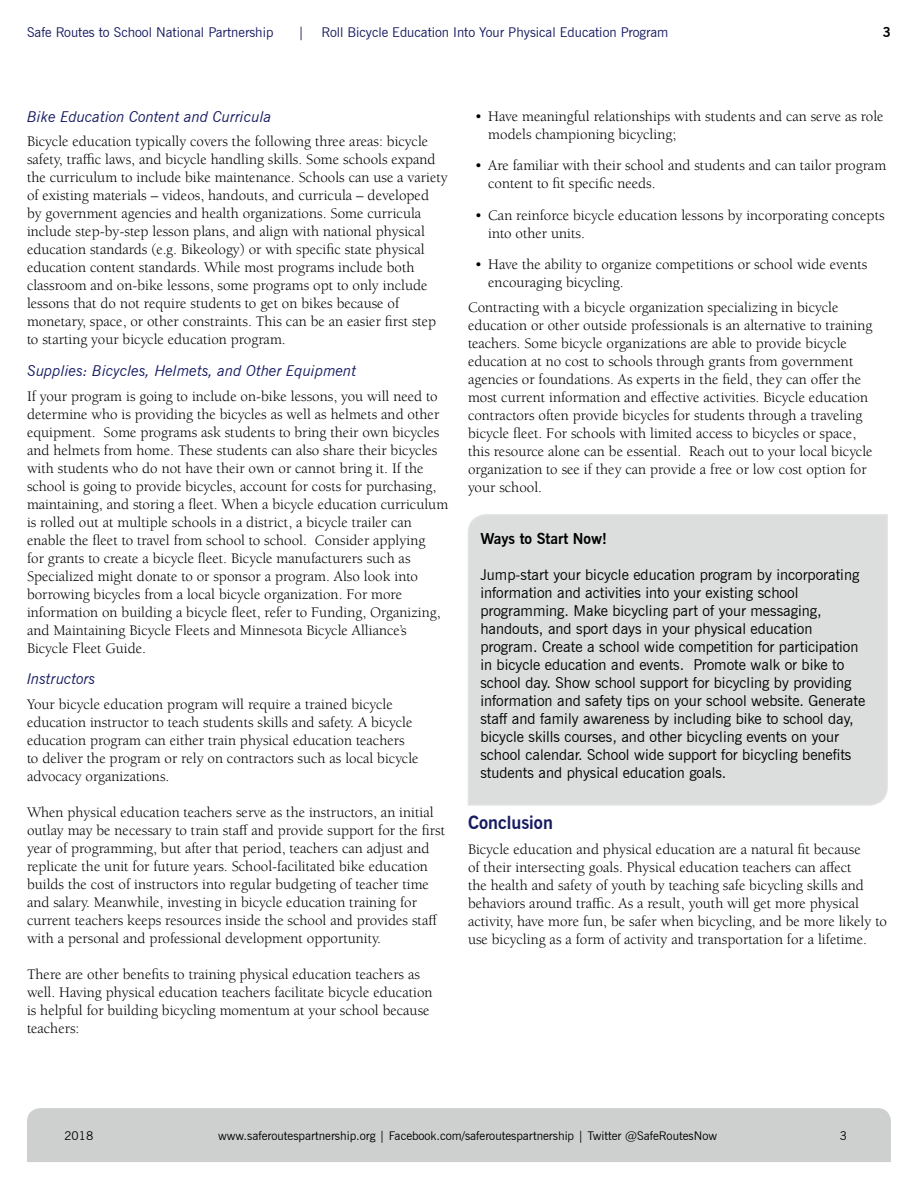
<style>
.page{position:relative;width:918px;height:1188px;background:#fff}
.page>*{position:absolute;margin:0;border:0;box-sizing:border-box;transform-origin:0 0}
.t1{font:700 18px "News Gothic BT";color:#171b60}
.t2{font:15px/18px "Berkeley Std";color:#000}
.t3{font:15px/18px "News Gothic BT";color:#000}
.t4{font:italic 15px "News Gothic BT";color:#171b60}
.t5{font:700 15px "News Gothic BT";color:#000}
.t6{font:13.5px "News Gothic BT";color:#171b60}
.t7{font:700 13.5px "News Gothic BT";color:#000}
.t8{font:12px "News Gothic BT";color:#000}
</style>
<div class="page">
<div style="left:27px;top:1108px;width:864px;height:54px;background:#ced0d0"></div>
<div style="left:467px;top:514px;width:421px;height:292px;background:#dcdddd"></div>
<p class="t6" style="left:27px;top:24px;width:248px">Safe Routes to School National Partnership</p>
<p class="t6" style="left:298px;top:24px;width:8px">|</p>
<p class="t6" style="left:321px;top:24px;width:349px">Roll Bicycle Education Into Your Physical Education Program</p>
<p class="t7" style="left:883px;top:24px;width:10px">3</p>
<p class="t4" style="left:27px;top:107px;width:246px">Bike Education Content and Curricula</p>
<p class="t2" style="left:27px;top:133px;width:422px">Bicycle education typically covers the following three areas: bicycle safety, traffic laws, and bicycle handling skills. Some schools expand the curriculum to include bike maintenance. Schools can use a variety of existing materials – videos, handouts, and curricula – developed<br>by government agencies and health organizations. Some curricula include step-by-step lesson plans, and align with national physical education standards (e.g. Bikeology) or with specific state physical education content standards. While most programs include both classroom and on-bike lessons, some programs opt to only include lessons that do not require students to get on bikes because of monetary, space, or other constraints. This can be an easier first step to starting your bicycle education program.</p>
<p class="t4" style="left:27px;top:361px;width:331px">Supplies: Bicycles, Helmets, and Other Equipment</p>
<p class="t2" style="left:27px;top:387px;width:423px">If your program is going to include on-bike lessons, you will need to determine who is providing the bicycles as well as helmets and other equipment. Some programs ask students to bring their own bicycles and helmets from home. These students can also share their bicycles with students who do not have their own or cannot bring it. If the school is going to provide bicycles, account for costs for purchasing, maintaining, and storing a fleet. When a bicycle education curriculum is rolled out at multiple schools in a district, a bicycle trailer can enable the fleet to travel from school to school. Consider applying<br>for grants to create a bicycle fleet. Bicycle manufacturers such as Specialized might donate to or sponsor a program. Also look into borrowing bicycles from a local bicycle organization. For more information on building a bicycle fleet, refer to Funding, Organizing, and Maintaining Bicycle Fleets and Minnesota Bicycle Alliance’s Bicycle Fleet Guide.</p>
<p class="t4" style="left:27px;top:670px;width:70px">Instructors</p>
<p class="t2" style="left:27px;top:695px;width:393px">Your bicycle education program will require a trained bicycle education instructor to teach students skills and safety. A bicycle education program can either train physical education teachers to deliver the program or rely on contractors such as local bicycle advocacy organizations.</p>
<p class="t2" style="left:27px;top:803px;width:420px">When physical education teachers serve as the instructors, an initial outlay may be necessary to train staff and provide support for the first year of programming, but after that period, teachers can adjust and replicate the unit for future years. School-facilitated bike education builds the cost of instructors into regular budgeting of teacher time and salary. Meanwhile, investing in bicycle education training for current teachers keeps resources inside the school and provides staff with a personal and professional development opportunity.</p>
<p class="t2" style="left:27px;top:965px;width:407px">There are other benefits to training physical education teachers as well. Having physical education teachers facilitate bicycle education is helpful for building bicycling momentum at your school because teachers:</p>
<p class="t2" style="left:488px;top:107px;width:397px;text-indent:-14px">• Have meaningful relationships with students and can serve as role models championing bicycling;</p>
<p class="t2" style="left:488px;top:157px;width:400px;text-indent:-14px">• Are familiar with their school and students and can tailor program content to fit specific needs.</p>
<p class="t2" style="left:488px;top:206px;width:398px;text-indent:-14px">• Can reinforce bicycle education lessons by incorporating concepts into other units.</p>
<p class="t2" style="left:488px;top:256px;width:381px;text-indent:-14px">• Have the ability to organize competitions or school wide events encouraging bicycling.</p>
<p class="t2" style="left:468px;top:299px;width:406px">Contracting with a bicycle organization specializing in bicycle education or other outside professionals is an alternative to training teachers. Some bicycle organizations are able to provide bicycle education at no cost to schools through grants from government agencies or foundations. As experts in the field, they can offer the most current information and effective activities. Bicycle education contractors often provide bicycles for students through a traveling bicycle fleet. For schools with limited access to bicycles or space, this resource alone can be essential. Reach out to your local bicycle organization to see if they can provide a free or low cost option for your school.</p>
<p class="t5" style="left:480px;top:530px;width:128px">Ways to Start Now!</p>
<p class="t3" style="left:480px;top:566px;width:386px">Jump-start your bicycle education program by incorporating information and activities into your existing school programming. Make bicycling part of your messaging, handouts, and sport days in your physical education program. Create a school wide competition for participation in bicycle education and events. Promote walk or bike to school day. Show school support for bicycling by providing information and safety tips on your school website. Generate staff and family awareness by including bike to school day, bicycle skills courses, and other bicycling events on your school calendar. School wide support for bicycling benefits students and physical education goals.</p>
<p class="t1" style="left:468px;top:812px;width:86px">Conclusion</p>
<p class="t2" style="left:468px;top:841px;width:420px">Bicycle education and physical education are a natural fit because<br>of their intersecting goals. Physical education teachers can affect<br>the health and safety of youth by teaching safe bicycling skills and behaviors around traffic. As a result, youth will get more physical activity, have more fun, be safer when bicycling, and be more likely to use bicycling as a form of activity and transportation for a lifetime.</p>
<p class="t8" style="left:64px;top:1129px;width:30px">2018</p>
<p class="t8" style="left:218px;top:1128px;width:501px">www.saferoutespartnership.org | Facebook.com/saferoutespartnership | Twitter @SafeRoutesNow</p>
<p class="t8" style="left:840px;top:1128px;width:9px">3</p>
</div>
